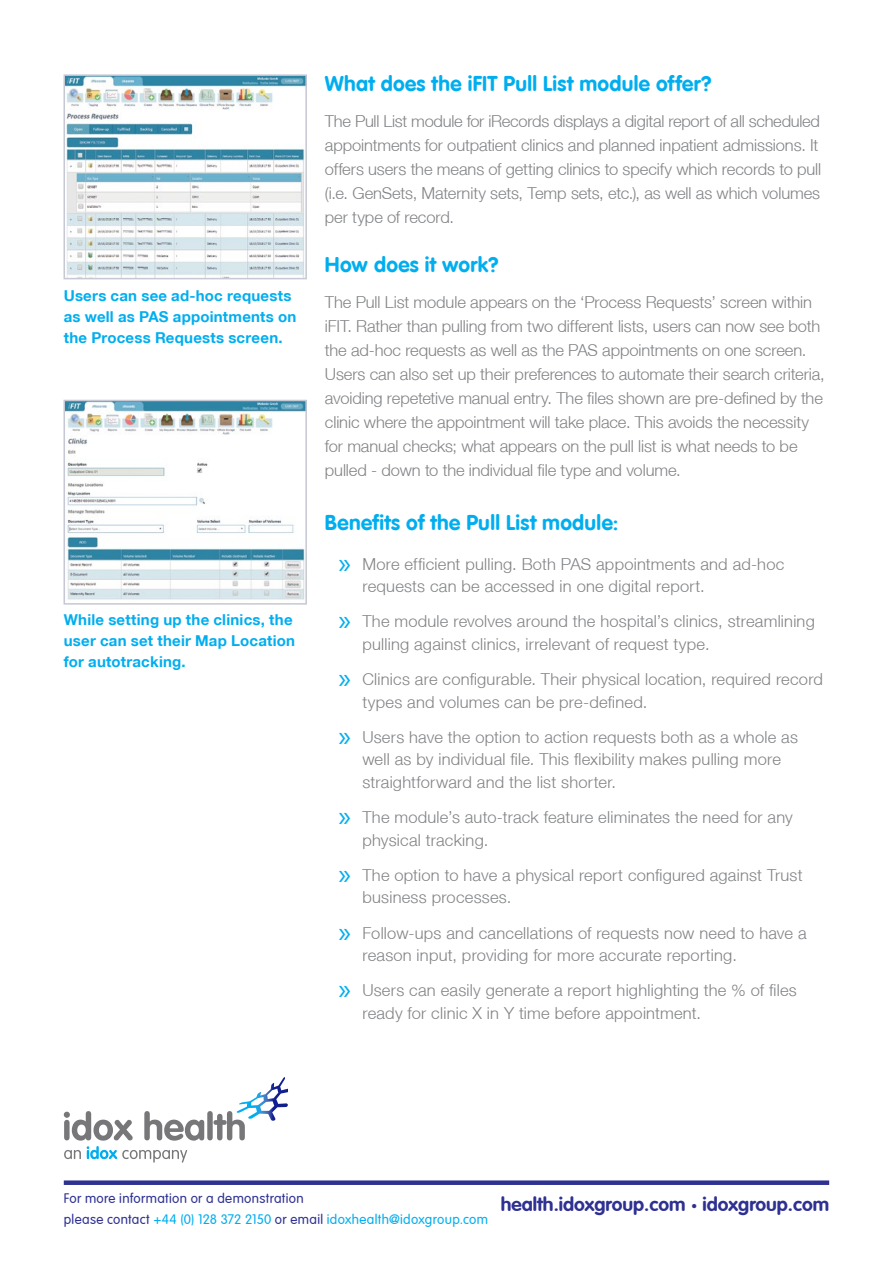
<style>
.page{position:relative;width:893px;height:1263px;background:#fff}
.page>*{position:absolute;margin:0;border:0;box-sizing:border-box;transform-origin:0 0}
.t1{font:700 21px "VAG Rounded LT";letter-spacing:.015em;color:#00aeef}
.t2{font:700 19.35px "VAG Rounded";color:#2e3092}
.t3{font:300 16.5px/24px "Helvetica Neue LT";color:#808285}
.t4{font:700 15px/21px "Helvetica Neue LT";letter-spacing:.015em;color:#00aeef}
.t5{font:300 13.5px "VAG Rounded LT";letter-spacing:.025em;color:#00aeef}
.t6{font:300 13.5px "VAG Rounded LT";letter-spacing:.025em;color:#2e3092}
.s1{font-family:"Myriad Pro";font-weight:400;font-size:30px;color:#00aeef}
.s2{font-family:"Helvetica Neue";font-weight:400}
.s3{color:#2e3092}
</style>
<div class="page">
<div style="left:64px;top:1180px;width:765px;height:5px;background:#2e3092"></div>
<svg style="left:64px;top:1111px;width:69px;height:29px"></svg>
<svg style="left:144px;top:1077px;width:144px;height:63px"></svg>
<svg style="left:64px;top:1150px;width:17px;height:9px"></svg>
<svg style="left:87px;top:1146px;width:100px;height:16px"></svg>
<img style="left:67px;top:77px;width:237px;height:199px">
<div style="left:64px;top:74px;width:243px;height:205px;border:2px solid #c6c8d3"></div>
<img style="left:67px;top:403px;width:237px;height:197px">
<div style="left:64px;top:400px;width:243px;height:205px;border:2px solid #c6c8d3"></div>
<p class="t4" style="left:64px;top:285px;width:234px">Users can see ad-hoc requests as well as PAS appointments on the Process Requests screen.</p>
<p class="t4" style="left:64px;top:609px;width:233px">While setting up the clinics, the user can set their Map Location for autotracking.</p>
<p class="t1" style="left:325px;top:71px;width:388px">What does the iFIT Pull List module offer?</p>
<p class="t3" style="left:325px;top:109px;width:498px">The Pull List module for iRecords displays a digital report of all scheduled appointments for outpatient clinics and planned inpatient admissions. It offers users the means of getting clinics to specify which records to pull (i.e. GenSets, Maternity sets, Temp sets, etc.), as well as which volumes per type of record.</p>
<p class="t1" style="left:325px;top:252px;width:175px">How does it work?</p>
<p class="t3" style="left:325px;top:290px;width:501px">The Pull List module appears on the ‘Process Requests’ screen within iFIT. Rather than pulling from two different lists, users can now see both the ad-hoc requests as well as the PAS appointments on one screen.<br>Users can also set up their preferences to automate their search criteria, avoiding repetetive manual entry. The files shown are pre-defined by the clinic where the appointment will take place. This avoids the necessity for manual checks; what appears on the pull list is what needs to be pulled - down to the individual file type and volume.</p>
<p class="t1" style="left:325px;top:510px;width:295px">Benefits of the Pull List module:</p>
<p class="t3" style="left:362px;top:552px;width:423px;line-height:22.5px;text-indent:-24px"><span class="s1">»</span> More efficient pulling. Both PAS appointments and ad-hoc requests can be accessed in one digital report.</p>
<p class="t3" style="left:362px;top:610px;width:454px;line-height:22.5px;text-indent:-24px"><span class="s1">»</span> The module revolves around the hospital’s clinics, streamlining pulling against clinics, irrelevant of request type.</p>
<p class="t3" style="left:362px;top:668px;width:462px;line-height:22.5px;text-indent:-24px"><span class="s1">»</span> Clinics are configurable. Their physical location, required record types and volumes can be pre-defined.</p>
<p class="t3" style="left:362px;top:725px;width:437px;line-height:22.5px;text-indent:-24px"><span class="s1">»</span> Users have the option to action requests both as a whole as well as by individual file. This flexibility makes pulling more straightforward and the list shorter.</p>
<p class="t3" style="left:362px;top:806px;width:432px;line-height:22.5px;text-indent:-24px"><span class="s1">»</span> The module’s auto-track feature eliminates the need for any physical tracking.</p>
<p class="t3" style="left:362px;top:863px;width:442px;line-height:22.5px;text-indent:-24px"><span class="s1">»</span> The option to have a physical report configured against Trust business processes.</p>
<p class="t3" style="left:362px;top:921px;width:446px;line-height:22.5px;text-indent:-24px"><span class="s1">»</span> Follow-ups and cancellations of requests now need to have a reason input, providing for more accurate reporting.</p>
<p class="t3" style="left:362px;top:979px;width:436px;line-height:22.5px;text-indent:-24px"><span class="s1">»</span> Users can easily generate a report highlighting the % of files ready for clinic X in Y time before appointment.</p>
<p class="t6" style="left:64px;top:1191px;width:241px">For more information or a demonstration</p>
<p class="t2" style="left:501px;top:1193px;width:330px">health.idoxgroup.com <span class="s2">•</span> idoxgroup.com</p>
<p class="t5" style="left:64px;top:1212px;width:426px"><span class="s3">please contact</span> +44 (0) 128 372 2150 <span class="s3">or email</span> idoxhealth@idoxgroup.com</p>
</div>
